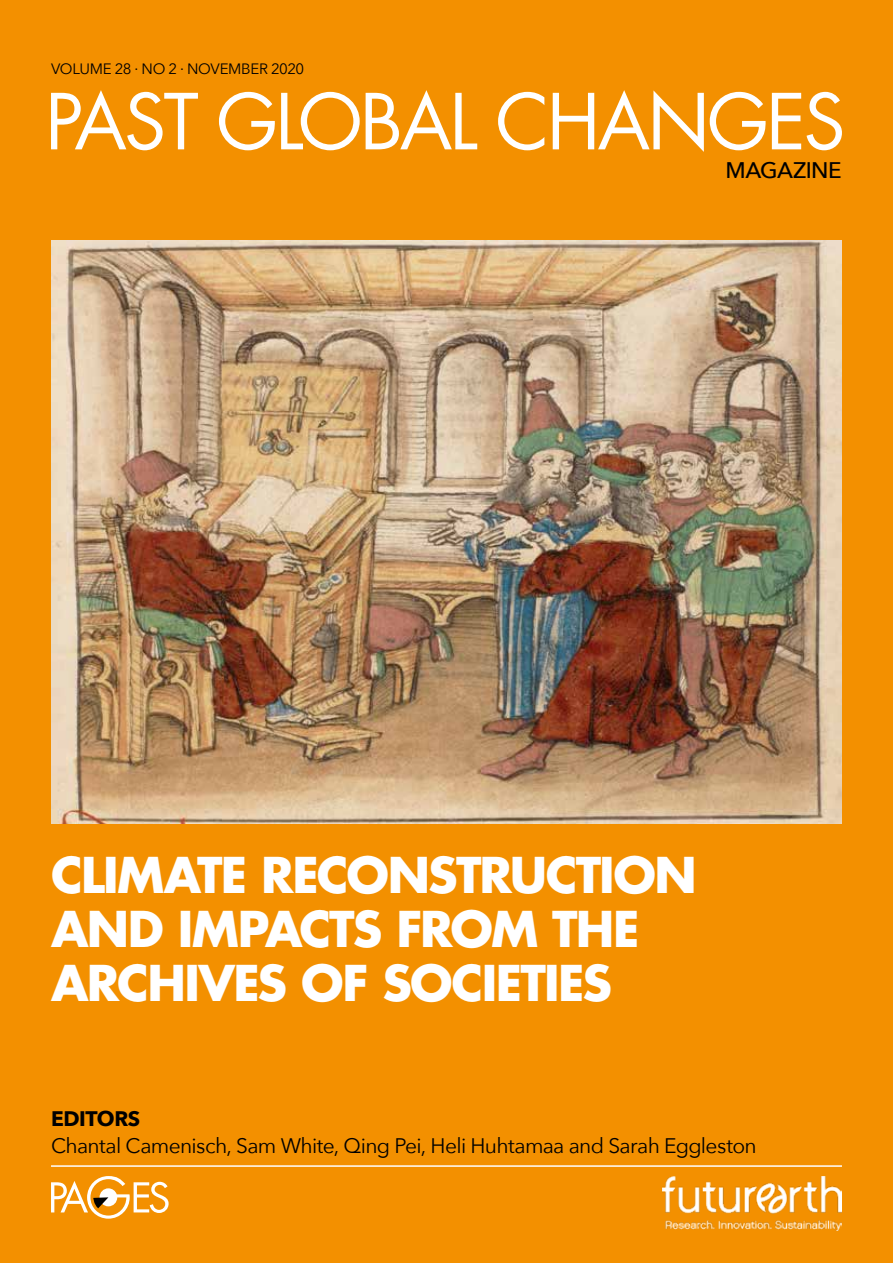
<style>
.page{position:relative;width:893px;height:1263px;background:#f39000}
.page>*{position:absolute;margin:0;border:0;box-sizing:border-box;transform-origin:0 0}
.t1{font:700 48px/54px "Futura";letter-spacing:-.035em;color:#fff}
.t2{font:500 22.5px "Avenir Next";letter-spacing:-.025em;color:#000}
.t3{font:21px "Avenir Next";letter-spacing:-.03em;color:#000}
.t4{font:700 21px "Avenir Next";letter-spacing:-.02em;color:#000}
.t5{font:15px "Avenir Next";letter-spacing:-.025em;color:#000}
</style>
<div class="page">
<img style="left:662px;top:1176px;width:180px;height:55px">
<hr style="left:51px;top:1165px;width:791px;height:2px;background:#fff">
<svg style="left:51px;top:1176px;width:118px;height:43px"></svg>
<svg style="left:51px;top:90px;width:147px;height:60px"></svg>
<svg style="left:219px;top:92px;width:56px;height:58px"></svg>
<svg style="left:281px;top:92px;width:79px;height:58px"></svg>
<svg style="left:366px;top:90px;width:111px;height:59px"></svg>
<svg style="left:498px;top:92px;width:46px;height:58px"></svg>
<svg style="left:553px;top:90px;width:151px;height:62px"></svg>
<svg style="left:710px;top:92px;width:56px;height:58px"></svg>
<svg style="left:772px;top:93px;width:29px;height:56px"></svg>
<svg style="left:807px;top:92px;width:35px;height:58px"></svg>
<img style="left:51px;top:240px;width:791px;height:583px">
<p class="t5" style="left:51px;top:57px;width:159px">VOLUME 28 ∙ NO 2 ∙ Novem</p>
<p class="t5" style="left:241px;top:57px;width:64px">ber 2020</p>
<p class="t2" style="left:726px;top:151px;width:117px">MAGAZINE</p>
<h1 class="t1" style="left:51px;top:846px;width:647px">CLIMATE RECONSTRUCTION<br>AND IMPACTS FROM THE<br>ARCHIVES OF SOCIETIES</h1>
<p class="t4" style="left:51px;top:1100px;width:91px">EDITORS</p>
<p class="t3" style="left:51px;top:1128px;width:707px">Chantal Camenisch, Sam White, Qing Pei, Heli Huhtamaa and Sarah Eggleston</p>
</div>
